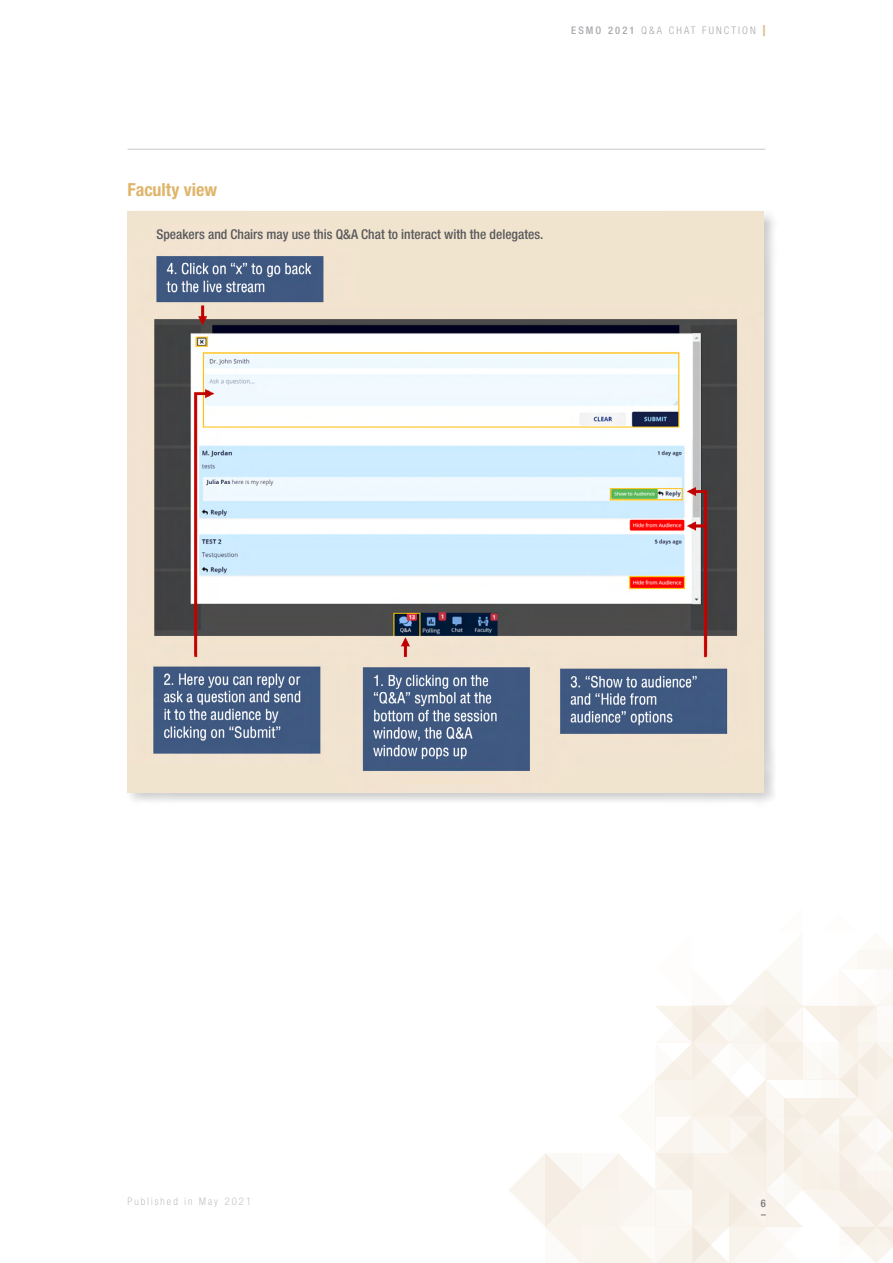
<style>
.page{position:relative;width:893px;height:1263px;background:#fff}
.page>*{position:absolute;margin:0;border:0;box-sizing:border-box;transform-origin:0 0}
.t1{font:700 condensed 18px "Helvetica Neue LT Pro";letter-spacing:-.005em;color:#dfb56b}
.t2{font:500 condensed 13.5px "Helvetica Neue";color:#58595b}
.t3{font:300 condensed 10.5px "Helvetica Neue";letter-spacing:.2em;color:#a7a9ac}
.t4{font:100 condensed 10.5px "Helvetica Neue LT Std";letter-spacing:.2em;color:#a7a9ac}
.t5{font:500 condensed 10.5px "Helvetica Neue";color:#77787b}
.s1{font-weight:500}
.s2{font-family:"Helvetica Neue LT Pro";font-weight:700;font-size:15px;color:#dfc297}
</style>
<div class="page">
<svg style="left:509px;top:950px;width:384px;height:313px"></svg>
<hr style="left:128px;top:149px;width:637px;height:1px;background:#c7c8ca">
<div style="left:125px;top:210px;width:653px;height:597px;background:#000;opacity:.2"></div>
<img style="left:128px;top:212px;width:635px;height:580px">
<p class="t3" style="left:571px;top:24px;width:196px"><span class="s1">ESMO 2021</span> Q&amp;A CHAT FUNCTION <span class="s2">|</span></p>
<h1 class="t1" style="left:128px;top:178px;width:91px">Faculty view</h1>
<p class="t2" style="left:156px;top:227px;width:388px">Speakers and Chairs may use this Q&amp;A Chat to interact with the delegates.</p>
<p class="t4" style="left:128px;top:1195px;width:125px">Published in May 2021</p>
<p class="t5" style="left:761px;top:1197px;width:7px">6</p>
</div>
